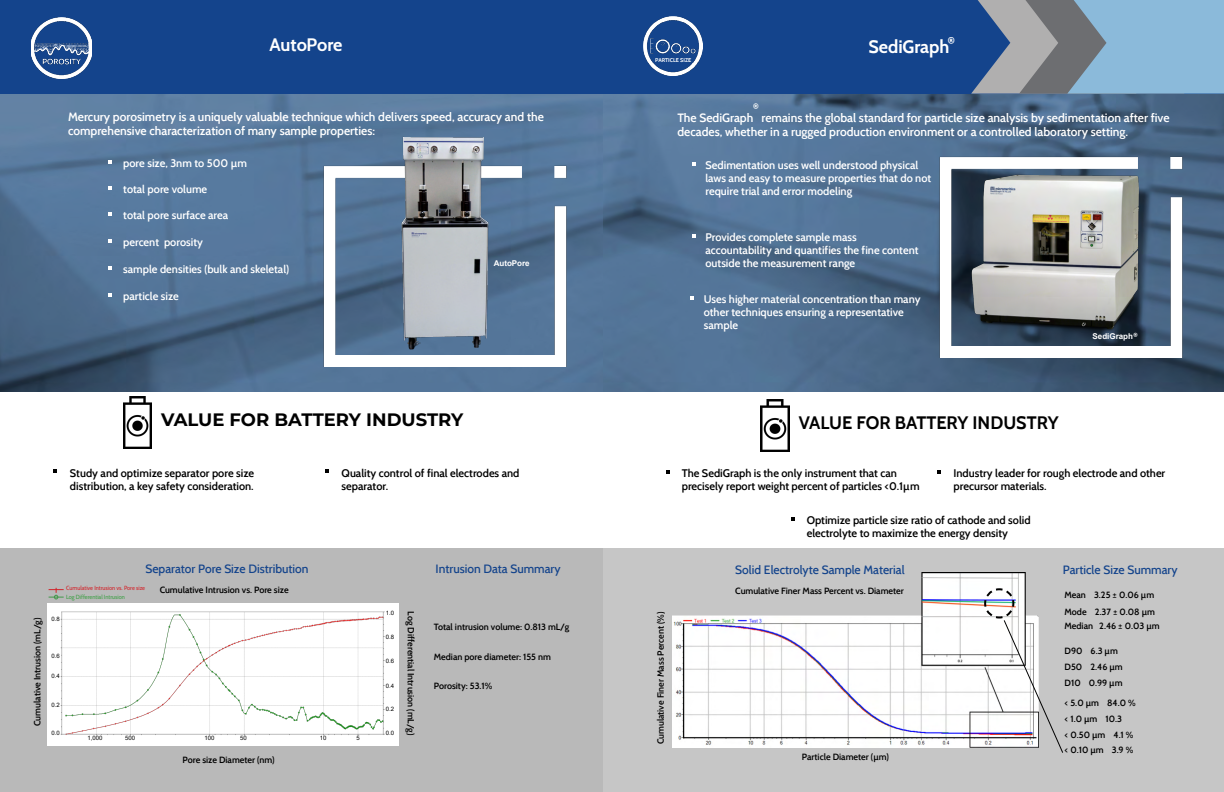
<style>
.page{position:relative;width:1224px;height:792px;background:#fff}
.page>*{position:absolute;margin:0;border:0;box-sizing:border-box;transform-origin:0 0}
.t1{font:700 18px "Montserrat";color:#000}
.t2{font:700 18px "Cabin";color:#000}
.t3{font:700 18px "Cabin";color:#fff}
.t4{font:600 12px/14.4px "Cabin";color:#fff}
.t5{font:500 12px "Cabin";color:#14448c}
.t6{font:600 11px/13.2px "Cabin";color:#fff}
.t7{font:600 11px/13.2px "Cabin";color:#000}
.t8{font:700 10px "Cabin";color:#fff}
.t9{font:600 9px/15.9px "Cabin";color:#000}
.t10{font:700 8px "Arial";color:#fff}
.t11{font:700 8px "Cabin";color:#fff}
.t12{font:6px "Arial";color:#000}
.t13{font:semi-condensed 6px "Cabin";color:#d2232a}
.t14{font:semi-condensed 6px "Cabin";color:#3fa047}
.t15{font:700 6px "Cabin";color:#fff}
.t16{font:700 5.5px "Cabin";color:#fff}
</style>
<div class="page">
<div style="left:0;top:548px;width:621px;height:244px;background:#b9b9b9"></div>
<img style="left:0;top:94px;width:603px;height:297px">
<div style="left:0;top:0;width:621px;height:94px;background:#14448c"></div>
<img style="left:31px;top:17px;width:61px;height:61px">
<img style="left:319px;top:164px;width:251px;height:205px">
<img style="left:400px;top:136px;width:89px;height:214px">
<svg style="left:109px;top:160px;width:3px;height:4px"></svg>
<svg style="left:109px;top:186px;width:3px;height:4px"></svg>
<svg style="left:109px;top:212px;width:3px;height:4px"></svg>
<svg style="left:109px;top:239px;width:3px;height:4px"></svg>
<svg style="left:109px;top:266px;width:3px;height:4px"></svg>
<svg style="left:109px;top:293px;width:3px;height:4px"></svg>
<svg style="left:53px;top:469px;width:4px;height:4px"></svg>
<svg style="left:325px;top:469px;width:4px;height:4px"></svg>
<div style="left:48px;top:603px;width:351px;height:143px;background:#fff"></div>
<img style="left:60px;top:611px;width:325px;height:125px">
<svg style="left:49px;top:588px;width:15px;height:11px"></svg>
<img style="left:123px;top:396px;width:28px;height:52px">
<div style="left:603px;top:548px;width:621px;height:244px;background:#c6c6c6"></div>
<img style="left:603px;top:94px;width:621px;height:297px">
<div style="left:603px;top:0;width:621px;height:94px;background:#14448c"></div>
<img style="left:935px;top:155px;width:251px;height:205px">
<svg style="left:971px;top:0;width:253px;height:94px;background:#819fb7"></svg>
<img style="left:968px;top:171px;width:173px;height:162px">
<svg style="left:692px;top:162px;width:4px;height:3px"></svg>
<svg style="left:692px;top:234px;width:4px;height:4px"></svg>
<svg style="left:690px;top:296px;width:4px;height:4px"></svg>
<svg style="left:791px;top:517px;width:4px;height:4px"></svg>
<svg style="left:666px;top:470px;width:4px;height:4px"></svg>
<svg style="left:937px;top:470px;width:4px;height:4px"></svg>
<img style="left:672px;top:572px;width:354px;height:176px">
<svg style="left:983px;top:587px;width:80px;height:166px"></svg>
<img style="left:643px;top:16px;width:60px;height:60px">
<img style="left:761px;top:399px;width:28px;height:52px">
<h1 class="t3" style="left:270px;top:31px;width:74px">AutoPore</h1>
<p class="t4" style="left:68px;top:110px;width:477px">Mercury porosimetry is a uniquely valuable technique which delivers speed, accuracy and the comprehensive characterization of many sample properties:</p>
<p class="t6" style="left:123px;top:157px;width:125px">pore size, 3nm to 500 µm</p>
<p class="t6" style="left:123px;top:182px;width:85px">total pore volume</p>
<p class="t6" style="left:123px;top:208px;width:107px">total pore surface area</p>
<p class="t6" style="left:123px;top:235px;width:81px">percent porosity</p>
<p class="t6" style="left:123px;top:262px;width:167px">sample densities (bulk and skeletal)</p>
<p class="t6" style="left:123px;top:289px;width:57px">particle size</p>
<p class="t10" style="left:494px;top:258px;width:37px">AutoPore</p>
<h1 class="t1" style="left:161px;top:407px;width:304px">VALUE FOR BATTERY INDUSTRY</h1>
<p class="t7" style="left:70px;top:466px;width:186px">Study and optimize separator pore size distribution, a key safety consideration.</p>
<p class="t7" style="left:342px;top:466px;width:179px">Quality control of final electrodes and separator.</p>
<p class="t5" style="left:145px;top:561px;width:165px">Separator Pore Size Distribution</p>
<p class="t5" style="left:436px;top:561px;width:127px">Intrusion Data Summary</p>
<p class="t13" style="left:66px;top:584px;width:81px">Cumulative Intrusion vs. Pore size</p>
<p class="t14" style="left:66px;top:592px;width:60px">Log Differential Intrusion</p>
<p class="t9" style="left:160px;top:582px;width:131px">Cumulative Intrusion vs. Pore size</p>
<p class="t12" style="left:386px;top:609px;width:10px">1.0</p>
<p class="t9" style="left:29px;top:726px;width:110px;rotate:-90deg">Cumulative Intrusion (mL/g)</p>
<p class="t9" style="left:419px;top:611px;width:125px;rotate:90deg">Log Differential Intrusion (mL/g)</p>
<p class="t12" style="left:51px;top:615px;width:10px">0.8</p>
<p class="t12" style="left:386px;top:633px;width:10px">0.8</p>
<p class="t12" style="left:51px;top:651px;width:10px">0.6</p>
<p class="t12" style="left:386px;top:657px;width:10px">0.6</p>
<p class="t12" style="left:51px;top:672px;width:10px">0.4</p>
<p class="t12" style="left:386px;top:681px;width:10px">0.4</p>
<p class="t12" style="left:51px;top:700px;width:10px">0.2</p>
<p class="t12" style="left:386px;top:705px;width:10px">0.2</p>
<p class="t12" style="left:51px;top:729px;width:10px">0.0</p>
<p class="t12" style="left:386px;top:729px;width:10px">0.0</p>
<p class="t12" style="left:87px;top:734px;width:17px">1,000</p>
<p class="t12" style="left:125px;top:734px;width:12px">500</p>
<p class="t12" style="left:205px;top:734px;width:12px">100</p>
<p class="t12" style="left:240px;top:734px;width:8px">50</p>
<p class="t12" style="left:320px;top:734px;width:8px">10</p>
<p class="t12" style="left:356px;top:734px;width:5px">5</p>
<p class="t9" style="left:183px;top:752px;width:94px">Pore size Diameter (nm)</p>
<p class="t9" style="left:434px;top:619px;width:137px">Total intrusion volume: 0.813 mL/g</p>
<p class="t9" style="left:434px;top:648px;width:119px">Median pore diameter: 155 nm</p>
<p class="t9" style="left:434px;top:678px;width:60px">Porosity: 53.1%</p>
<p class="t16" style="left:655px;top:56px;width:37px">PARTICLE SIZE</p>
<p class="t11" style="left:753px;top:100px;width:7px">®</p>
<p class="t8" style="left:948px;top:32px;width:9px">®</p>
<h1 class="t3" style="left:869px;top:33px;width:82px">SediGraph</h1>
<p class="t4" style="left:677px;top:111px;width:494px">The SediGraph remains the global standard for particle size analysis by sedimentation after five decades, whether in a rugged production environment or a controlled laboratory setting.</p>
<p class="t6" style="left:705px;top:159px;width:227px">Sedimentation uses well understood physical laws and easy to measure properties that do not require trial and error modeling</p>
<p class="t6" style="left:705px;top:230px;width:215px">Provides complete sample mass accountability and quantifies the fine content outside the measurement range</p>
<p class="t6" style="left:704px;top:292px;width:218px">Uses higher material concentration than many other techniques ensuring a representative sample</p>
<p class="t10" style="left:1093px;top:331px;width:42px">SediGraph</p>
<p class="t15" style="left:1134px;top:330px;width:6px">®</p>
<h1 class="t2" style="left:799px;top:409px;width:261px">VALUE FOR BATTERY INDUSTRY</h1>
<p class="t7" style="left:682px;top:466px;width:239px">The SediGraph is the only instrument that can precisely report weight percent of particles &lt;0.1µm</p>
<p class="t7" style="left:954px;top:466px;width:213px">Industry leader for rough electrode and other precursor materials.</p>
<p class="t7" style="left:807px;top:514px;width:225px">Optimize particle size ratio of cathode and solid electrolyte to maximize the energy density</p>
<p class="t9" style="left:653px;top:744px;width:134px;rotate:-90deg">Cumulative Finer Mass Percent (%)</p>
<p class="t5" style="left:735px;top:562px;width:171px">Solid Electrolyte Sample Material</p>
<p class="t5" style="left:1063px;top:562px;width:116px">Particle Size Summary</p>
<p class="t9" style="left:1065px;top:587px;width:91px">Mean 3.25 ± 0.06 µm</p>
<p class="t9" style="left:735px;top:583px;width:170px">Cumulative Finer Mass Percent vs. Diameter</p>
<p class="t9" style="left:1065px;top:603px;width:92px">Mode 2.37 ± 0.08 µm</p>
<p class="t9" style="left:1065px;top:618px;width:97px">Median 2.46 ± 0.03 µm</p>
<p class="t9" style="left:1065px;top:642px;width:55px">D90 6.3 µm</p>
<p class="t9" style="left:802px;top:749px;width:89px">Particle Diameter (µm)</p>
<p class="t9" style="left:1065px;top:659px;width:60px">D50 2.46 µm</p>
<p class="t9" style="left:1065px;top:675px;width:60px">D10 0.99 µm</p>
<p class="t9" style="left:1065px;top:695px;width:73px">&lt; 5.0 µm 84.0 % &lt; 1.0 µm 10.3<br>&lt; 0.50 µm 4.1 % &lt; 0.10 µm 3.9 %</p>
</div>
